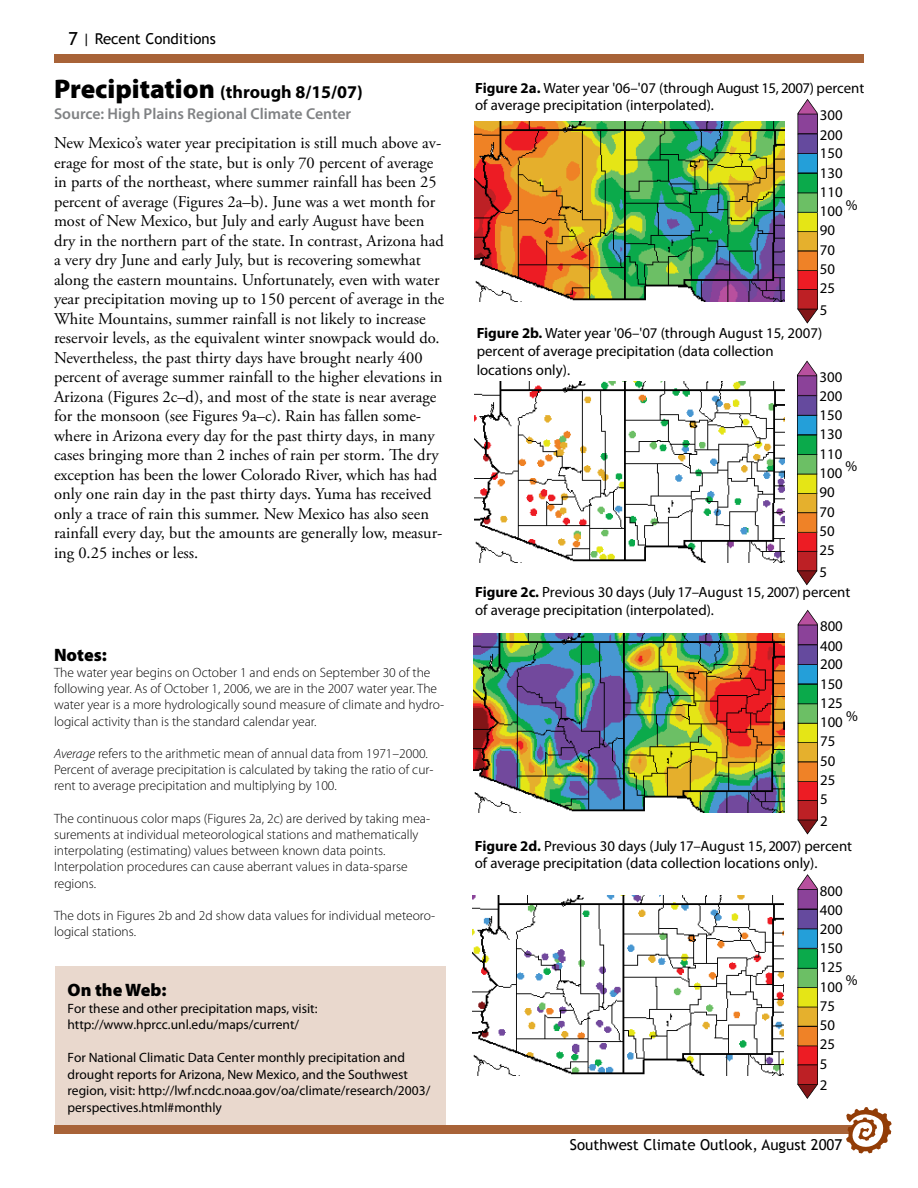
<style>
.page{position:relative;width:918px;height:1188px;background:#fff}
.page>*{position:absolute;margin:0;border:0;box-sizing:border-box;transform-origin:0 0}
.t1{font:700 18px "Myriad Pro";color:#000}
.t2{font:900 18px "Myriad Pro";color:#000}
.t3{font:16.5px/19.5px "Adobe Garamond Pro";letter-spacing:-.005em;color:#000}
.t4{font:600 15.75px "Myriad Pro";color:#808284}
.t5{font:15px "Trebuchet MS";color:#000}
.t6{font:14.85px/19.2px "Myriad Pro";color:#000}
.t7{font:300 13.5px/16.2px "Myriad Pro";color:#000}
.t8{font:13.5px/16.5px "Myriad Pro";color:#000}
.s1{font-weight:900;font-size:27px}
.s2{font-style:italic}
.s3{font-weight:700}
</style>
<div class="page">
<div style="left:55px;top:966px;width:391px;height:167px;background:#e9d8cd"></div>
<div style="left:55px;top:1126px;width:808px;height:7px;background:#a86338"></div>
<div style="left:54px;top:1125px;width:810px;height:9px;border:2px solid #a86338"></div>
<svg style="left:846px;top:1107px;width:46px;height:46px"></svg>
<div style="left:55px;top:55px;width:808px;height:7px;background:#a86338"></div>
<div style="left:54px;top:54px;width:810px;height:9px;border:2px solid #a86338"></div>
<img style="left:474px;top:121px;width:310px;height:180px">
<img style="left:474px;top:382px;width:311px;height:180px">
<img style="left:474px;top:633px;width:310px;height:180px">
<img style="left:472px;top:895px;width:312px;height:181px">
<svg style="left:797px;top:99px;width:21px;height:225px"></svg>
<svg style="left:798px;top:610px;width:20px;height:225px"></svg>
<svg style="left:797px;top:874px;width:21px;height:225px"></svg>
<svg style="left:797px;top:361px;width:20px;height:224px"></svg>
<p class="t5" style="left:82px;top:30px;width:135px">| Recent Conditions</p>
<p class="t1" style="left:54px;top:80px;width:310px"><span class="s1">Precipitation</span> (through 8/15/07)</p>
<p class="t4" style="left:54px;top:104px;width:299px">Source: High Plains Regional Climate Center</p>
<p class="t3" style="left:54px;top:134px;width:392px">New Mexico’s water year precipitation is still much above av&shy;erage for most of the state, but is only 70 percent of average in parts of the northeast, where summer rainfall has been 25 percent of average (Figures 2a–b). June was a wet month for most of New Mexico, but July and early August have been dry in the northern part of the state. In contrast, Arizona had a very dry June and early July, but is recovering somewhat along the eastern mountains. Unfortunately, even with water year precipitation moving up to 150 percent of average in the White Mountains, summer rainfall is not likely to increase reservoir levels, as the equivalent winter snowpack would do.<br>Nevertheless, the past thirty days have brought nearly 400 percent of average summer rainfall to the higher elevations in Arizona (Figures 2c–d), and most of the state is near average for the monsoon (see Figures 9a–c). Rain has fallen some&shy;where in Arizona every day for the past thirty days, in many cases bringing more than 2 inches of rain per storm. The dry exception has been the lower Colorado River, which has had only one rain day in the past thirty days. Yuma has received only a trace of rain this summer. New Mexico has also seen rainfall every day, but the amounts are generally low, measur&shy;ing 0.25 inches or less.</p>
<p class="t2" style="left:54px;top:643px;width:54px">Notes:</p>
<p class="t7" style="left:54px;top:664px;width:392px">The water year begins on October 1 and ends on September 30 of the following year. As of October 1, 2006, we are in the 2007 water year. The water year is a more hydrologically sound measure of climate and hydro&shy;logical activity than is the standard calendar year.</p>
<p class="t7" style="left:54px;top:745px;width:381px"><span class="s2">Average</span> refers to the arithmetic mean of annual data from 1971–2000.<br>Percent of average precipitation is calculated by taking the ratio of cur&shy;rent to average precipitation and multiplying by 100.</p>
<p class="t7" style="left:54px;top:810px;width:378px">The continuous color maps (Figures 2a, 2c) are derived by taking mea&shy;surements at individual meteorological stations and mathematically interpolating (estimating) values between known data points.<br>Interpolation procedures can cause aberrant values in data-sparse regions.</p>
<p class="t7" style="left:54px;top:907px;width:383px">The dots in Figures 2b and 2d show data values for individual meteoro&shy;logical stations.</p>
<p class="t2" style="left:68px;top:978px;width:101px">On the Web:</p>
<p class="t8" style="left:68px;top:1000px;width:251px">For these and other precipitation maps, visit: http://www.hprcc.unl.edu/maps/current/</p>
<p class="t8" style="left:68px;top:1049px;width:364px">For National Climatic Data Center monthly precipitation and drought reports for Arizona, New Mexico, and the Southwest region, visit: http://lwf.ncdc.noaa.gov/oa/climate/research/2003/ perspectives.html#monthly</p>
<p class="t6" style="left:475px;top:79px;width:391px;line-height:17.9px"><span class="s3">Figure 2a.</span> Water year '06–'07 (through August 15, 2007) percent of average precipitation (interpolated).</p>
<p class="t6" style="left:820px;top:106px;width:24px">300<br>200<br>150<br>130<br>110<br>100<br>90<br>70<br>50<br>25</p>
<p class="t6" style="left:820px;top:300px;width:9px">5</p>
<p class="t6" style="left:846px;top:195px;width:13px">%</p>
<p class="t6" style="left:477px;top:324px;width:347px;line-height:17.9px"><span class="s3">Figure 2b.</span> Water year '06–'07 (through August 15, 2007) percent of average precipitation (data collection</p>
<p class="t6" style="left:477px;top:360px;width:95px">locations only).</p>
<p class="t6" style="left:819px;top:367px;width:24px">300<br>200<br>150<br>130<br>110<br>100<br>90<br>70<br>50<br>25</p>
<p class="t6" style="left:819px;top:562px;width:9px">5</p>
<p class="t6" style="left:845px;top:457px;width:13px">%</p>
<p class="t6" style="left:475px;top:583px;width:377px;line-height:17.9px"><span class="s3">Figure 2c.</span> Previous 30 days (July 17–August 15, 2007) percent of average precipitation (interpolated).</p>
<p class="t6" style="left:820px;top:617px;width:24px">800<br>400<br>200<br>150<br>125<br>100<br>75<br>50<br>25<br>5</p>
<p class="t6" style="left:820px;top:811px;width:9px">2</p>
<p class="t6" style="left:846px;top:706px;width:13px">%</p>
<p class="t6" style="left:475px;top:836px;width:379px;line-height:17.9px"><span class="s3">Figure 2d.</span> Previous 30 days (July 17–August 15, 2007) percent of average precipitation (data collection locations only).</p>
<p class="t6" style="left:820px;top:881px;width:24px">800<br>400<br>200<br>150<br>125<br>100<br>75<br>50<br>25<br>5</p>
<p class="t6" style="left:820px;top:1075px;width:9px">2</p>
<p class="t6" style="left:846px;top:970px;width:13px">%</p>
<p class="t5" style="left:570px;top:1135px;width:274px">Southwest Climate Outlook, August 2007</p>
</div>
